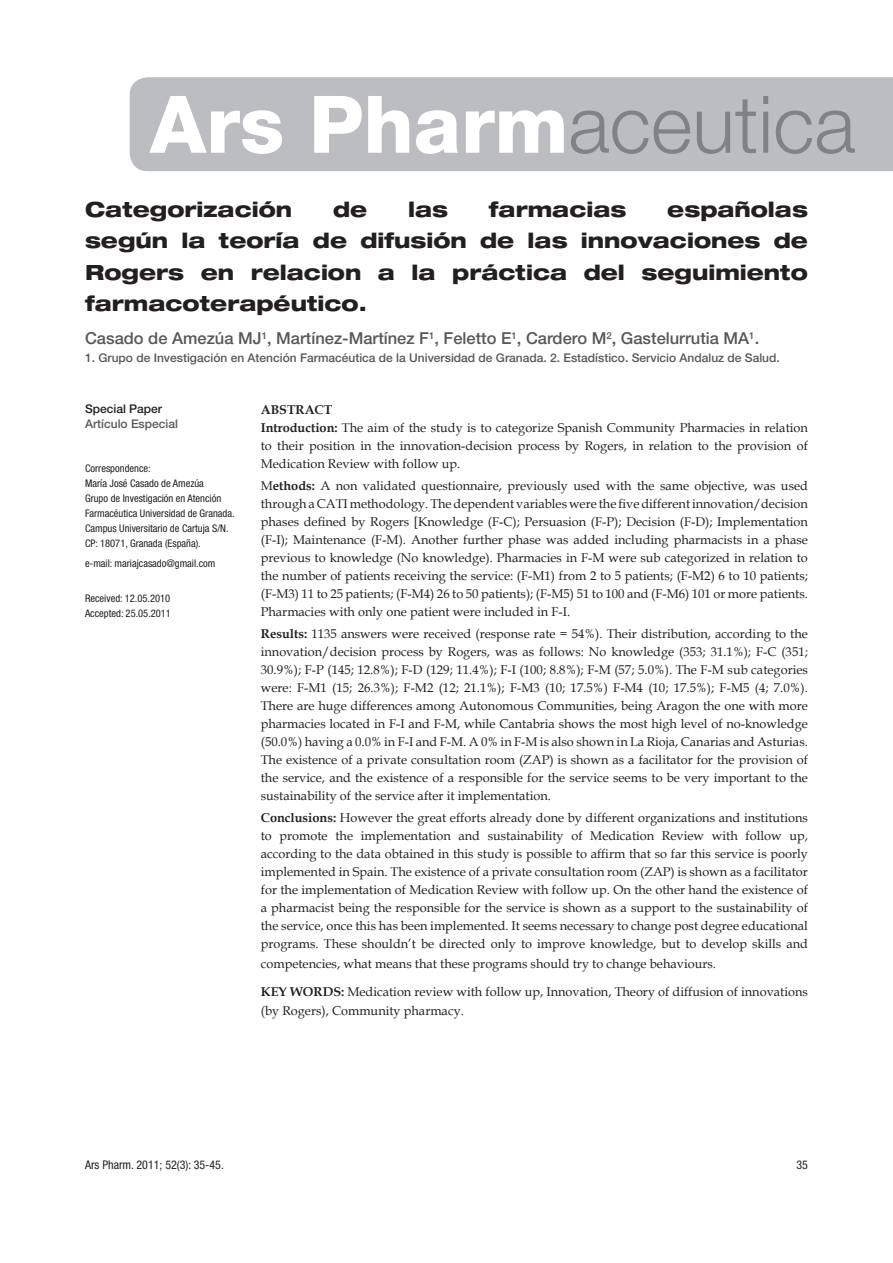
<style>
.page{position:relative;width:893px;height:1263px;background:#fff}
.page>*{position:absolute;margin:0;border:0;box-sizing:border-box;transform-origin:0 0}
.t1{font:800 79.5px "Helvetica Neue LT Std";color:#fff}
.t2{font:800 expanded 21px/31.5px "Helvetica Neue LT Std";color:#231f20;text-align:justify}
.t3{font:500 16.5px "Helvetica Neue LT Std";color:#57585a}
.Texto_independiente{font:12.75px/18px "Book Antiqua";color:#231f20;text-align:justify}
.t4{font:700 12.75px "Book Antiqua";color:#231f20}
.t5{font:500 12px "Helvetica Neue LT Std";color:#57585a}
.t6{font:condensed 12px "Helvetica Neue LT Std";color:#231f20}
.t7{font:500 12px "Helvetica Neue LT Std";color:#231f20}
.t8{font:condensed 10.5px/15px "Helvetica Neue LT Std";color:#231f20}
.s1{font-weight:300;color:#808285}
.s2{font-weight:700}
</style>
<div class="page">
<div style="left:130px;top:77px;width:763px;height:94px;background:#bcbdc0"></div>
<p class="t1" style="left:150px;top:77px;width:707px">Ars Pharm<span class="s1">aceutica</span></p>
<p class="t2" style="left:85px;top:193px;width:724px;text-indent:582px">españolas según la teoría de difusión de las innovaciones de Rogers en relacion a la práctica del seguimiento farmacoterapéutico.</p>
<p class="t3" style="left:85px;top:329px;width:676px">Casado de Amezúa MJ<sup>1</sup>, Martínez-Martínez F<sup>1</sup>, Feletto E<sup>1</sup>, Cardero M<sup>2</sup>, Gastelurrutia MA<sup>1</sup>.</p>
<p class="t5" style="left:85px;top:351px;width:696px">1. Grupo de Investigación en Atención Farmacéutica de la Universidad de Granada. 2. Estadístico. Servicio Andaluz de Salud.</p>
<p class="t2" style="left:85px;top:193px;width:209px">Categorización</p>
<p class="t2" style="left:333px;top:193px;width:36px">de</p>
<p class="t2" style="left:408px;top:193px;width:42px">las</p>
<p class="t2" style="left:489px;top:193px;width:139px">farmacias</p>
<p class="t7" style="left:85px;top:402px;width:79px">Special Paper</p>
<p class="t5" style="left:85px;top:417px;width:94px">Artículo Especial</p>
<p class="t8" style="left:85px;top:461px;width:67px">Correspondence:</p>
<p class="t8" style="left:85px;top:476px;width:120px">María José Casado de Amezúa</p>
<p class="t8" style="left:85px;top:491px;width:151px">Grupo de Investigación en Atención<br>Farmacéutica Universidad de Granada.</p>
<p class="t8" style="left:85px;top:521px;width:145px">Campus Universitario de Cartuja S/N.<br>CP: 18071, Granada (España).</p>
<p class="t8" style="left:85px;top:555px;width:132px">e-mail: mariajcasado@gmail.com</p>
<p class="t8" style="left:85px;top:590px;width:87px">Received: 12.05.2010</p>
<p class="t8" style="left:85px;top:605px;width:87px">Accepted: 25.05.2011</p>
<p class="t4" style="left:261px;top:400px;width:73px">ABSTRACT</p>
<p class="Texto_independiente" style="left:261px;top:418px;width:549px"><span class="s2">Introduction:</span> The aim of the study is to categorize Spanish Community Pharmacies in relation to their position in the innovation-decision process by Rogers, in relation to the provision of Medication Review with follow up.</p>
<p class="Texto_independiente" style="left:261px;top:476px;width:549px">M<span class="s2">ethods:</span> A non validated questionnaire, previously used with the same objective, was used through a CATI methodology. The dependent variables were the five different innovation/decision phases defined by Rogers [Knowledge (F-C); Persuasion (F-P); Decision (F-D); Implementation (F-I); Maintenance (F-M). Another further phase was added including pharmacists in a phase previous to knowledge (No knowledge). Pharmacies in F-M were sub categorized in relation to the number of patients receiving the service: (F-M1) from 2 to 5 patients; (F-M2) 6 to 10 patients; (F-M3) 11 to 25 patients; (F-M4) 26 to 50 patients); (F-M5) 51 to 100 and (F-M6) 101 or more patients.<br>Pharmacies with only one patient were included in F-I.</p>
<p class="Texto_independiente" style="left:261px;top:624px;width:549px"><span class="s2">Results:</span> 1135 answers were received (response rate = 54%). Their distribution, according to the innovation/decision process by Rogers, was as follows: No knowledge (353; 31.1%); F-C (351; 30.9%); F-P (145; 12.8%); F-D (129; 11.4%); F-I (100; 8.8%); F-M (57; 5.0%). The F-M sub categories were: F-M1 (15; 26.3%); F-M2 (12; 21.1%); F-M3 (10; 17.5%) F-M4 (10; 17.5%); F-M5 (4; 7.0%).<br>There are huge differences among Autonomous Communities, being Aragon the one with more pharmacies located in F-I and F-M, while Cantabria shows the most high level of no-knowledge (50.0%) having a 0.0% in F-I and F-M. A 0% in F-M is also shown in La Rioja, Canarias and Asturias.<br>The existence of a private consultation room (ZAP) is shown as a facilitator for the provision of the service, and the existence of a responsible for the service seems to be very important to the sustainability of the service after it implementation.</p>
<p class="Texto_independiente" style="left:261px;top:809px;width:549px"><span class="s2">Conclusions:</span> However the great efforts already done by different organizations and institutions to promote the implementation and sustainability of Medication Review with follow up, according to the data obtained in this study is possible to affirm that so far this service is poorly implemented in Spain. The existence of a private consultation room (ZAP) is shown as a facilitator for the implementation of Medication Review with follow up. On the other hand the existence of a pharmacist being the responsible for the service is shown as a support to the sustainability of the service, once this has been implemented. It seems necessary to change post degree educational programs. These shouldn’t be directed only to improve knowledge, but to develop skills and</p>
<p class="Texto_independiente" style="left:261px;top:954px;width:457px">competencies, what means that these programs should try to change behaviours.</p>
<p class="Texto_independiente" style="left:261px;top:981px;width:549px;line-height:19.5px"><span class="s2">KEY WORDS:</span> Medication review with follow up, Innovation, Theory of diffusion of innovations (by Rogers), Community pharmacy.</p>
<p class="t6" style="left:85px;top:1158px;width:140px">Ars Pharm. 2011; 52(3): 35-45.</p>
<p class="t6" style="left:796px;top:1158px;width:13px">35</p>
</div>
